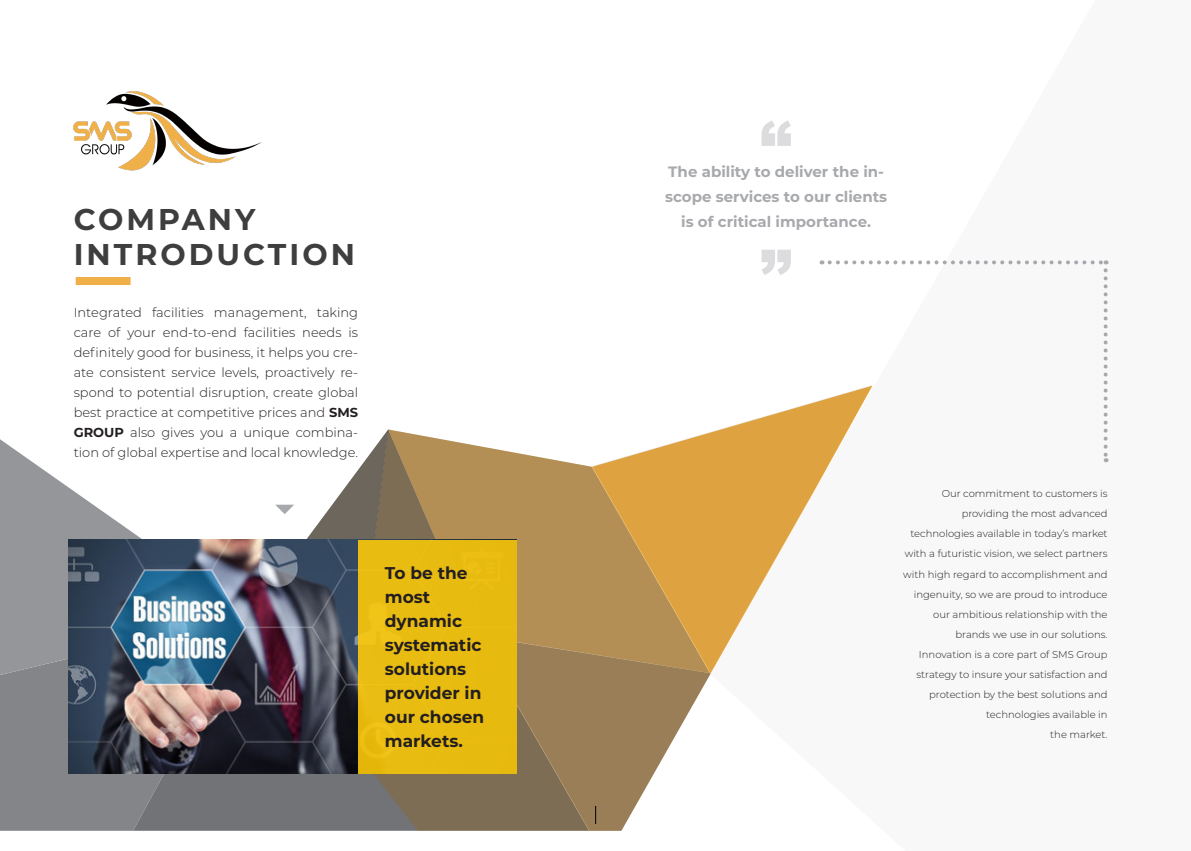
<style>
.page{position:relative;width:1191px;height:851px;background:#fff}
.page>*{position:absolute;margin:0;border:0;box-sizing:border-box;transform-origin:0 0}
.t1{font:700 30px "Montserrat";letter-spacing:.1em;color:#3e3e3f}
.t2{font:700 17px/24px "Montserrat";color:#231f20}
.t3{font:700 15px/25px "Montserrat";color:#a8a9ad}
.t4{font:300 13px/20px "Montserrat";color:#231f20;text-align:justify}
.t5{font:300 10px "Montserrat";color:#231f20}
.s1{font-weight:700}
</style>
<div class="page">
<div style="left:0;top:675px;width:133px;height:155px;background:#838588"></div>
<svg style="left:0;top:439px;width:250px;height:236px"></svg>
<svg style="left:250px;top:482px;width:99px;height:58px"></svg>
<svg style="left:133px;top:773px;width:216px;height:57px;background:#727376"></svg>
<svg style="left:710px;top:385px;width:162px;height:287px"></svg>
<svg style="left:349px;top:430px;width:128px;height:400px;background:#837a6c"></svg>
<svg style="left:477px;top:673px;width:233px;height:157px;fill:#997e57"></svg>
<svg style="left:388px;top:429px;width:322px;height:244px;background:#c19c62"></svg>
<img style="left:69px;top:540px;width:289px;height:233px">
<svg style="left:275px;top:504px;width:19px;height:10px"></svg>
<div style="left:76px;top:277px;width:55px;height:8px;background:#f0b047"></div>
<svg style="left:761px;top:120px;width:30px;height:26px"></svg>
<svg style="left:761px;top:250px;width:30px;height:25px"></svg>
<div style="left:358px;top:540px;width:158px;height:233px;background:#e8bc11"></div>
<svg style="left:829px;top:260px;width:277px;height:4px"></svg>
<svg style="left:1103px;top:270px;width:4px;height:192px"></svg>
<img style="left:74px;top:91px;width:188px;height:80px">
<svg style="left:595px;top:805px;width:1px;height:18px"></svg>
<p class="t1" style="left:74px;top:197px;width:183px">COMPANY</p>
<p class="t1" style="left:74px;top:232px;width:283px">INTRODUCTION</p>
<p class="t4" style="left:74px;top:302px;width:286px">Integrated facilities management, taking care of your end-to-end facilities needs is definitely good for business, it helps you cre&shy;ate consistent service levels, proactively re&shy;spond to potential disruption, create global best practice at competitive prices and <span class="s1">SMS GROUP</span> also gives you a unique combina&shy;tion of global expertise and local knowledge.</p>
<p class="t2" style="left:385px;top:560px;width:84px">To be the most</p>
<p class="t2" style="left:385px;top:608px;width:79px">dynamic</p>
<p class="t2" style="left:385px;top:632px;width:98px">systematic solutions</p>
<p class="t2" style="left:385px;top:680px;width:101px">provider in our chosen markets.</p>
<p class="t3" style="left:665px;top:159px;width:223px">The ability to deliver the in&shy;scope services to our clients</p>
<p class="t3" style="left:681px;top:209px;width:191px">is of critical importance.</p>
<p class="t5" style="left:941px;top:487px;width:167px">Our commitment to customers is</p>
<p class="t5" style="left:961px;top:507px;width:147px">providing the most advanced</p>
<p class="t5" style="left:910px;top:527px;width:199px">technologies available in today’s market</p>
<p class="t5" style="left:904px;top:547px;width:204px">with a futuristic vision, we select partners</p>
<p class="t5" style="left:903px;top:567px;width:206px">with high regard to accomplishment and</p>
<p class="t5" style="left:913px;top:587px;width:195px">ingenuity, so we are proud to introduce</p>
<p class="t5" style="left:933px;top:607px;width:176px">our ambitious relationship with the</p>
<p class="t5" style="left:955px;top:627px;width:154px">brands we use in our solutions.</p>
<p class="t5" style="left:919px;top:647px;width:190px">Innovation is a core part of SMS Group</p>
<p class="t5" style="left:916px;top:667px;width:193px">strategy to insure your satisfaction and</p>
<p class="t5" style="left:929px;top:687px;width:180px">protection by the best solutions and</p>
<p class="t5" style="left:986px;top:707px;width:123px">technologies available in</p>
<p class="t5" style="left:1050px;top:727px;width:59px">the market.</p>
</div>
